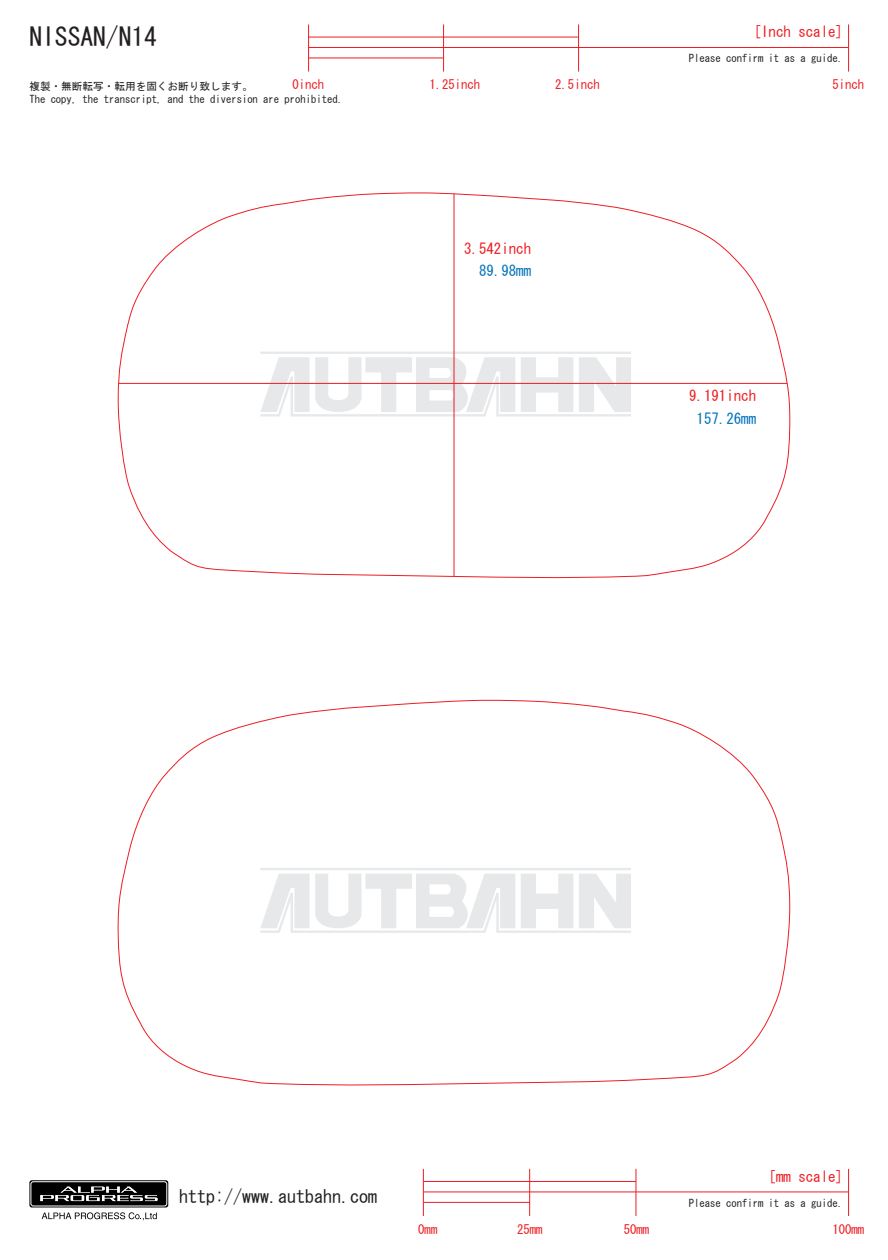
<style>
.page{position:relative;width:888px;height:1260px;background:#fff}
.page>*{position:absolute;margin:0;border:0;box-sizing:border-box;transform-origin:0 0}
.t1{font:25.5px "MS Gothic";color:#231f20}
.t2{font:18px "MS Gothic";color:#231f20}
.t3{font:14.85px "MS Gothic";color:#ee1d23}
.t4{font:14.85px "MS Gothic";color:#0072bc}
.t5{font:12.75px "MS Gothic";color:#ee1d23}
.t6{font:10.65px/12.9px "MS Gothic";color:#231f20}
</style>
<div class="page">
<hr style="left:423px;top:1192px;width:426px;height:1px;background:#ee1d23">
<hr style="left:423px;top:1181px;width:213px;height:1px;background:#ee1d23">
<hr style="left:423px;top:1202px;width:107px;height:1px;background:#ee1d23">
<hr style="left:423px;top:1169px;width:1px;height:47px;background:#ee1d23">
<hr style="left:848px;top:1169px;width:1px;height:47px;background:#ee1d23">
<hr style="left:636px;top:1169px;width:1px;height:47px;background:#ee1d23">
<hr style="left:529px;top:1169px;width:1px;height:47px;background:#ee1d23">
<svg style="left:42px;top:1212px;width:115px;height:8px"></svg>
<div style="left:29px;top:1180px;width:139px;height:27px;background:#000;border-radius:2px"></div>
<div style="left:31px;top:1181px;width:136px;height:25px;border:1px solid #fff;border-radius:2px"></div>
<svg style="left:40px;top:1187px;width:118px;height:14px"></svg>
<hr style="left:309px;top:47px;width:540px;height:1px;background:#ee1d23">
<hr style="left:309px;top:37px;width:270px;height:1px;background:#ee1d23">
<hr style="left:309px;top:58px;width:135px;height:1px;background:#ee1d23">
<hr style="left:308px;top:24px;width:1px;height:48px;background:#ee1d23">
<hr style="left:848px;top:24px;width:1px;height:48px;background:#ee1d23">
<hr style="left:578px;top:24px;width:1px;height:48px;background:#ee1d23">
<hr style="left:443px;top:24px;width:1px;height:48px;background:#ee1d23">
<svg style="left:118px;top:193px;width:672px;height:386px"></svg>
<svg style="left:117px;top:700px;width:673px;height:386px"></svg>
<h1 class="t1" style="left:29px;top:24px;width:129px">NISSAN/N14</h1>
<h3 class="t3" style="left:754px;top:25px;width:91px">[Inch scale]</h3>
<p class="t6" style="left:689px;top:52px;width:156px">Please confirm it as a guide.</p>
<p class="t5" style="left:292px;top:78px;width:33px">0inch</p>
<p class="t5" style="left:429px;top:78px;width:53px">1.25inch</p>
<p class="t5" style="left:555px;top:78px;width:46px">2.5inch</p>
<p class="t5" style="left:832px;top:78px;width:33px">5inch</p>
<p class="t6" style="left:29px;top:80px;width:315px">複製・無断転写・転用を固くお断り致します。<br>The copy, the transcript, and the diversion are prohibited.</p>
<h3 class="t3" style="left:464px;top:242px;width:68px">3.542inch</h3>
<h3 class="t4" style="left:479px;top:264px;width:54px">89.98mm</h3>
<h3 class="t3" style="left:689px;top:389px;width:68px">9.191inch</h3>
<h3 class="t4" style="left:697px;top:411px;width:61px">157.26mm</h3>
<h3 class="t3" style="left:769px;top:1169px;width:76px">[mm scale]</h3>
<h2 class="t2" style="left:179px;top:1188px;width:199px">http://www.autbahn.com</h2>
<p class="t6" style="left:689px;top:1197px;width:156px">Please confirm it as a guide.</p>
<p class="t5" style="left:418px;top:1223px;width:21px">0mm</p>
<p class="t5" style="left:517px;top:1223px;width:27px">25mm</p>
<p class="t5" style="left:624px;top:1223px;width:27px">50mm</p>
<p class="t5" style="left:832px;top:1223px;width:33px">100mm</p>
</div>
